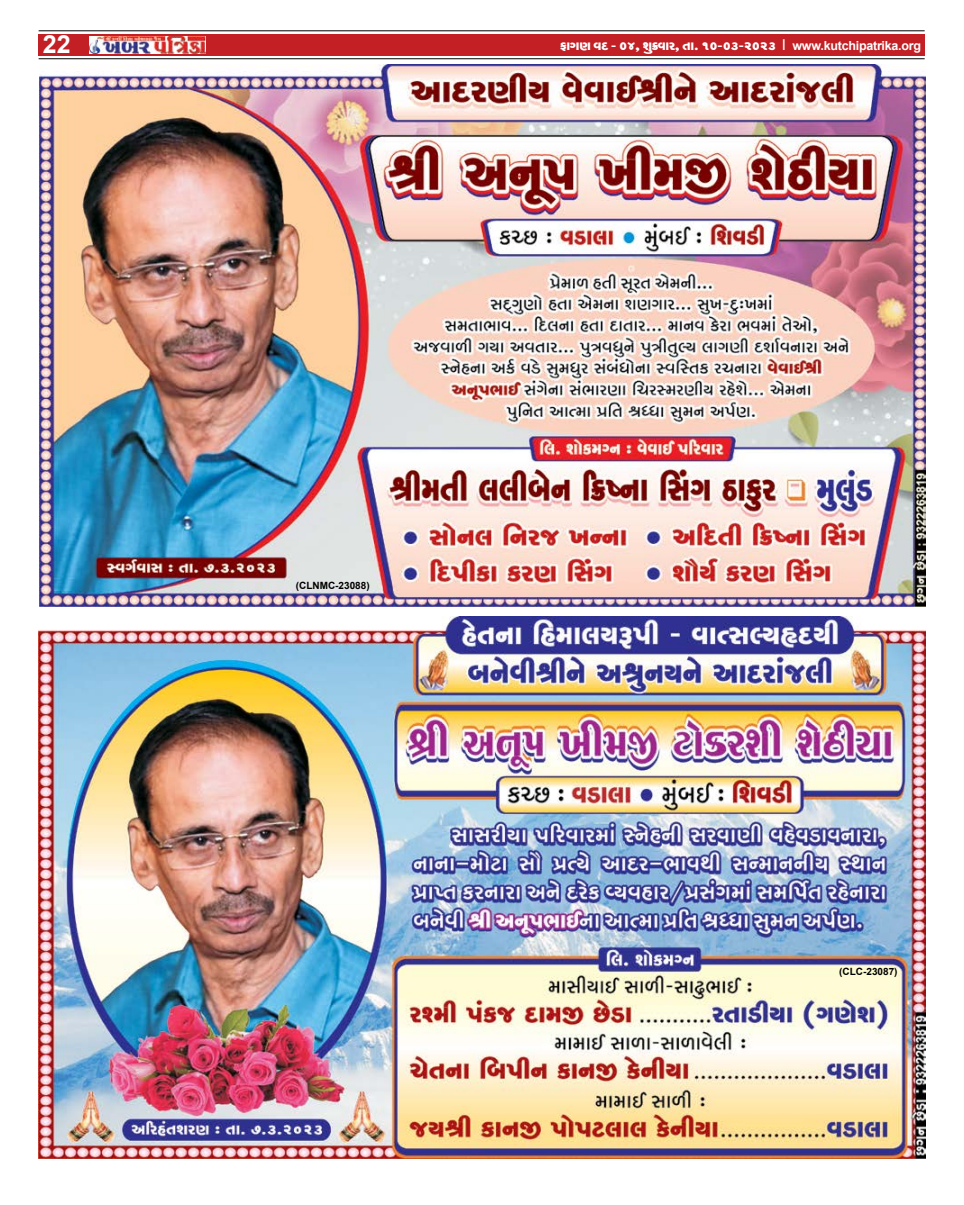
<style>
.page{position:relative;width:964px;height:1205px;background:#fff}
.page>*{position:absolute;margin:0;border:0;box-sizing:border-box;transform-origin:0 0}
.t1{font:700 25px "Arial";color:#fff}
.t2{font:15px "SHREE GUJ7";letter-spacing:-.02em;color:#fff}
.t3{font:700 10px "Arial";color:#000}
.s1{font-family:"Arial"}
.s2{font-family:"Arial";font-weight:700;font-size:12.5px}
</style>
<div class="page">
<div style="left:39px;top:34px;width:886px;height:21px;background:#c22025"></div>
<hr style="left:39px;top:58px;width:885px;height:1px;background:#000">
<hr style="left:39px;top:30px;width:885px;height:1px;background:#000">
<img style="left:89px;top:36px;width:116px;height:17px">
<img style="left:39px;top:64px;width:886px;height:543px">
<img style="left:39px;top:617px;width:886px;height:542px">
<h1 class="t1" style="left:43px;top:27px;width:29px">22</h1>
<p class="t2" style="left:560px;top:38px;width:362px">apNZ hv$ - 04, iy¾$hpf, sp. 10-03-2023 <span class="s1">I</span> <span class="s2">www.kutchipatrika.org</span></p>
<p class="t3" style="left:296px;top:578px;width:75px">(CLNMC-23088)</p>
<p class="t3" style="left:839px;top:964px;width:60px">(CLC-23087)</p>
</div>
